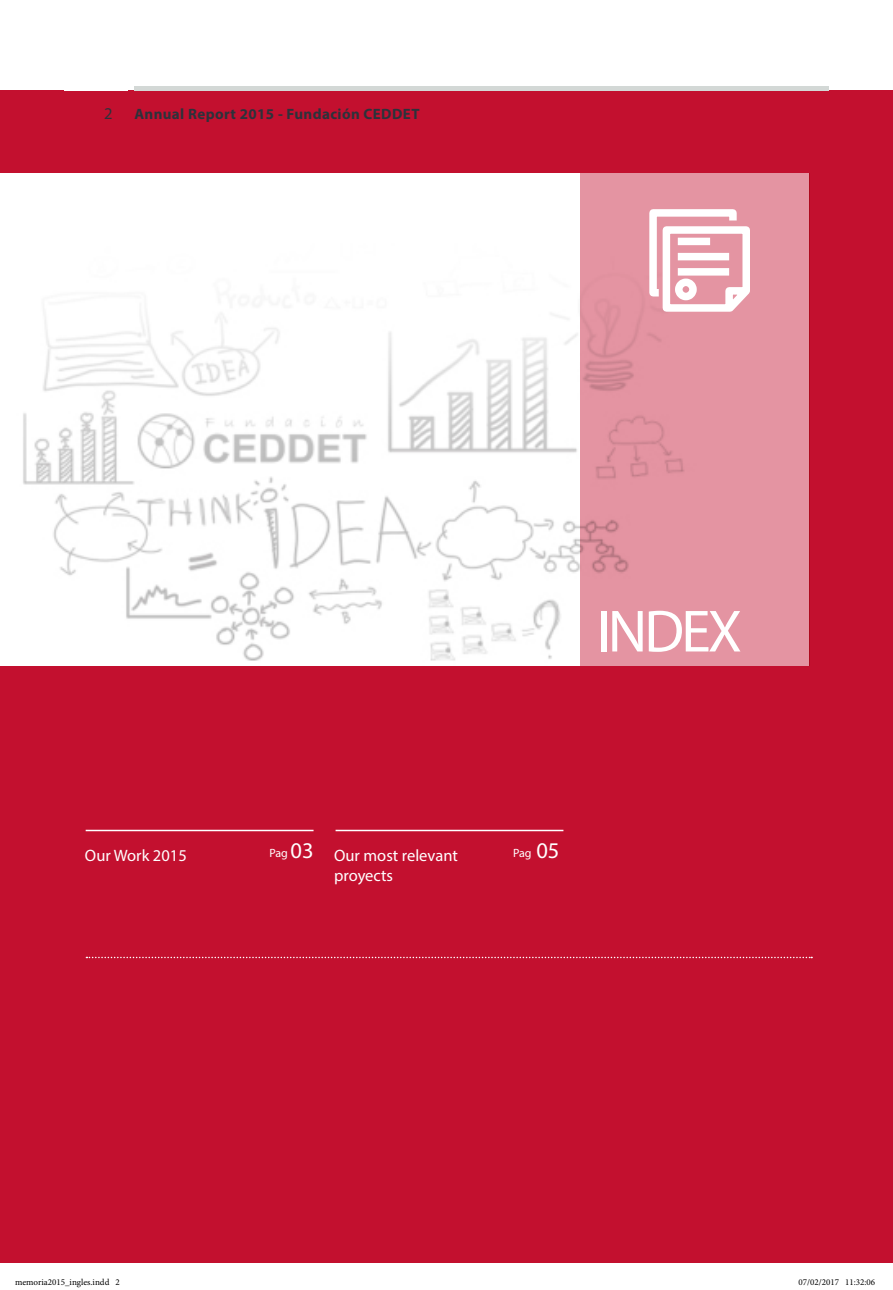
<style>
.page{position:relative;width:893px;height:1290px;background:#fff}
.page>*{position:absolute;margin:0;border:0;box-sizing:border-box;transform-origin:0 0}
.T4{font:60px "Myriad Pro";letter-spacing:-.05em;color:#fff}
.t1{font:16.5px/19.8px "Myriad Pro";color:#fff}
.t2{font:16.5px "Myriad Pro";color:#2d323b}
.t3{font:700 15px "Myriad Pro";letter-spacing:.025em;color:#2d323b}
.t4{font:12px "Myriad Pro";letter-spacing:-.015em;color:#fff}
.t5{font:9px "Minion Pro";color:#000}
.s1{font-size:22.5px}
</style>
<div class="page">
<div style="left:0;top:91px;width:893px;height:1172px;background:#c3102f"></div>
<img style="left:0;top:174px;width:581px;height:491px">
<div style="left:581px;top:173px;width:229px;height:492px;background:#e494a2"></div>
<svg style="left:86px;top:957px;width:726px;height:1px"></svg>
<hr style="left:336px;top:830px;width:227px;height:1px;background:#fff">
<svg style="left:649px;top:209px;width:101px;height:103px"></svg>
<hr style="left:86px;top:830px;width:228px;height:1px;background:#fff">
<div style="left:134px;top:86px;width:694px;height:5px;background:#d3d8d6"></div>
<p class="t2" style="left:104px;top:103px;width:10px">2</p>
<h3 class="t3" style="left:134px;top:104px;width:287px">Annual Report 2015 - Fundación CEDDET</h3>
<p class="T4" style="left:596px;top:594px;width:147px">INDEX</p>
<p class="t1" style="left:85px;top:846px;width:103px">Our Work 2015</p>
<p class="t4" style="left:269px;top:845px;width:46px">Pag <span class="s1">03</span></p>
<p class="t1" style="left:334px;top:846px;width:125px">Our most relevant proyects</p>
<p class="t4" style="left:513px;top:845px;width:48px">Pag <span class="s1">05</span></p>
<p class="t5" style="left:15px;top:1276px;width:106px">memoria2015_ingles.indd 2</p>
<p class="t5" style="left:798px;top:1276px;width:78px">07/02/2017 11:32:06</p>
</div>
